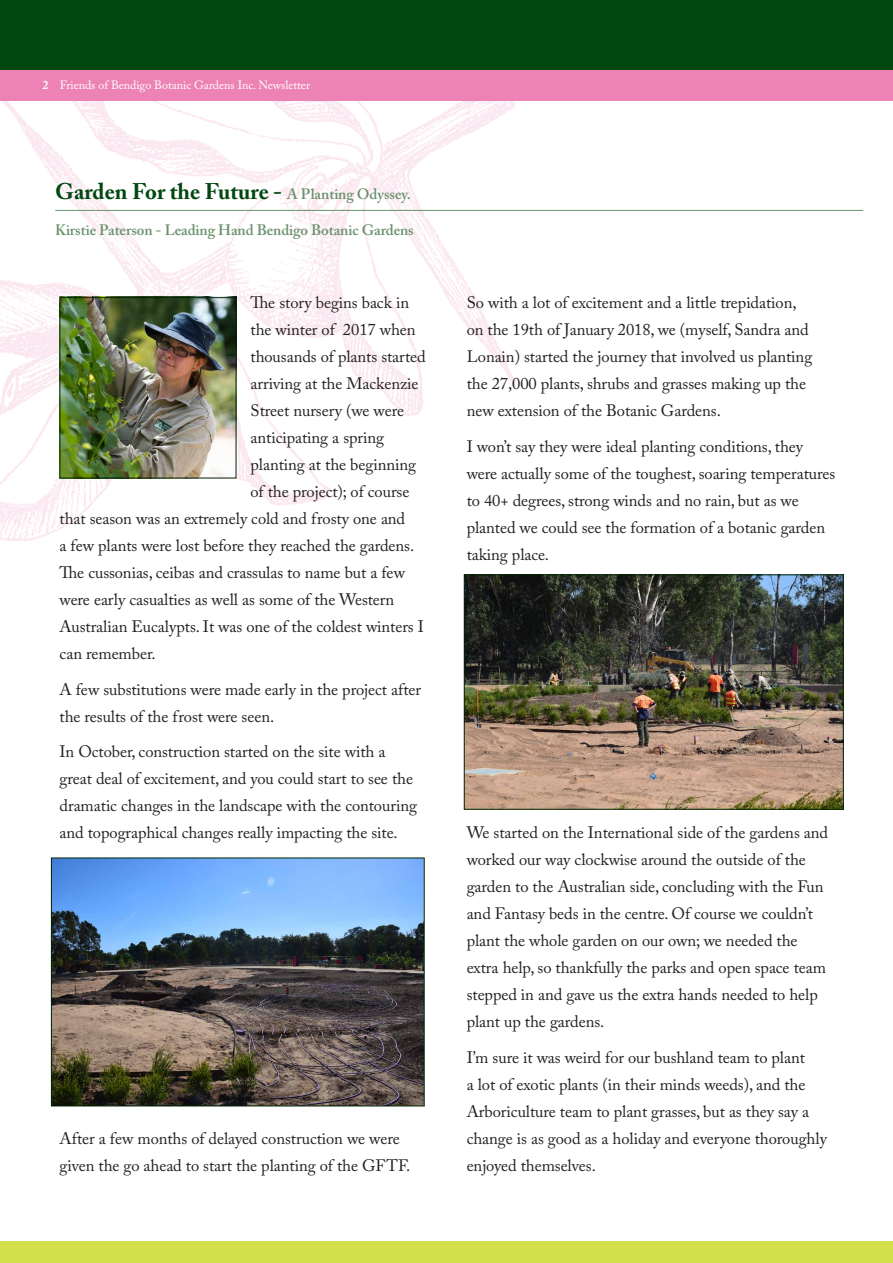
<style>
.page{position:relative;width:893px;height:1263px;background:#fff}
.page>*{position:absolute;margin:0;border:0;box-sizing:border-box;transform-origin:0 0}
.Body_copy_heading{font:700 22.5px "Adobe Caslon Pro";color:#004710}
.Body_copy{font:16.5px/27px "Adobe Caslon Pro";letter-spacing:-.005em;color:#231f20}
.Body_copy_sub_headin{font:600 15px "Adobe Caslon Pro";letter-spacing:-.005em;color:#6a916c}
.t1{font:12px "Adobe Caslon Pro";letter-spacing:-.005em;color:#fff}
.s1{font-weight:700}
.s2{font-weight:600;font-size:15px;color:#6a916c}
</style>
<div class="page">
<img style="left:0;top:101px;width:533px;height:440px">
<div style="left:0;top:0;width:893px;height:72px;background:#004710"></div>
<div style="left:0;top:70px;width:893px;height:31px;background:#ed83b4"></div>
<div style="left:0;top:1241px;width:893px;height:22px;background:#d4df4c"></div>
<hr style="left:55px;top:210px;width:808px;height:1px;background:#6a916c">
<img style="left:53px;top:859px;width:370px;height:245px">
<div style="left:51px;top:857px;width:374px;height:249px;border:1px solid #002501"></div>
<img style="left:466px;top:576px;width:376px;height:232px">
<div style="left:464px;top:574px;width:380px;height:236px;border:1px solid #002501"></div>
<img style="left:62px;top:299px;width:172px;height:177px">
<div style="left:60px;top:297px;width:176px;height:181px;border:1px solid #002501"></div>
<p class="t1" style="left:43px;top:78px;width:269px"><span class="s1">2</span> Friends of Bendigo Botanic Gardens Inc. Newsletter</p>
<p class="Body_copy_heading" style="left:55px;top:178px;width:357px">Garden For the Future - <span class="s2">A Planting Odyssey.</span></p>
<p class="Body_copy_sub_headin" style="left:55px;top:221px;width:360px">Kirstie Paterson - Leading Hand Bendigo Botanic Gardens</p>
<p class="Body_copy" style="left:250px;top:289px;width:160px">The story begins back in</p>
<p class="Body_copy" style="left:250px;top:316px;width:167px">the winter of 2017 when</p>
<p class="Body_copy" style="left:250px;top:343px;width:177px">thousands of plants started</p>
<p class="Body_copy" style="left:250px;top:370px;width:169px">arriving at the Mackenzie</p>
<p class="Body_copy" style="left:250px;top:397px;width:155px">Street nursery (we were</p>
<p class="Body_copy" style="left:250px;top:424px;width:135px">anticipating a spring</p>
<p class="Body_copy" style="left:250px;top:451px;width:167px">planting at the beginning</p>
<p class="Body_copy" style="left:250px;top:478px;width:160px">of the project); of course</p>
<p class="Body_copy" style="left:60px;top:505px;width:347px">that season was an extremely cold and frosty one and</p>
<p class="Body_copy" style="left:60px;top:532px;width:356px">a few plants were lost before they reached the gardens.</p>
<p class="Body_copy" style="left:60px;top:559px;width:347px">The cussonias, ceibas and crassulas to name but a few</p>
<p class="Body_copy" style="left:60px;top:586px;width:336px">were early casualties as well as some of the Western</p>
<p class="Body_copy" style="left:60px;top:613px;width:366px">Australian Eucalypts. It was one of the coldest winters I</p>
<p class="Body_copy" style="left:60px;top:640px;width:98px">can remember.</p>
<p class="Body_copy" style="left:60px;top:676px;width:363px">A few substitutions were made early in the project after the results of the frost were seen.</p>
<p class="Body_copy" style="left:60px;top:738px;width:359px">In October, construction started on the site with a great deal of excitement, and you could start to see the dramatic changes in the landscape with the contouring and topographical changes really impacting the site.</p>
<p class="Body_copy" style="left:60px;top:1125px;width:352px">After a few months of delayed construction we were given the go ahead to start the planting of the GFTF.</p>
<p class="Body_copy" style="left:467px;top:289px;width:347px">So with a lot of excitement and a little trepidation, on the 19th of January 2018, we (myself, Sandra and Lonain) started the journey that involved us planting the 27,000 plants, shrubs and grasses making up the new extension of the Botanic Gardens.</p>
<p class="Body_copy" style="left:467px;top:433px;width:370px">I won’t say they were ideal planting conditions, they were actually some of the toughest, soaring temperatures to 40+ degrees, strong winds and no rain, but as we planted we could see the formation of a botanic garden taking place.</p>
<p class="Body_copy" style="left:467px;top:819px;width:363px">We started on the International side of the gardens and worked our way clockwise around the outside of the garden to the Australian side, concluding with the Fun and Fantasy beds in the centre. Of course we couldn’t plant the whole garden on our own; we needed the extra help, so thankfully the parks and open space team stepped in and gave us the extra hands needed to help plant up the gardens.</p>
<p class="Body_copy" style="left:467px;top:1044px;width:362px">I’m sure it was weird for our bushland team to plant<br>a lot of exotic plants (in their minds weeds), and the Arboriculture team to plant grasses, but as they say a change is as good as a holiday and everyone thoroughly enjoyed themselves.</p>
</div>
